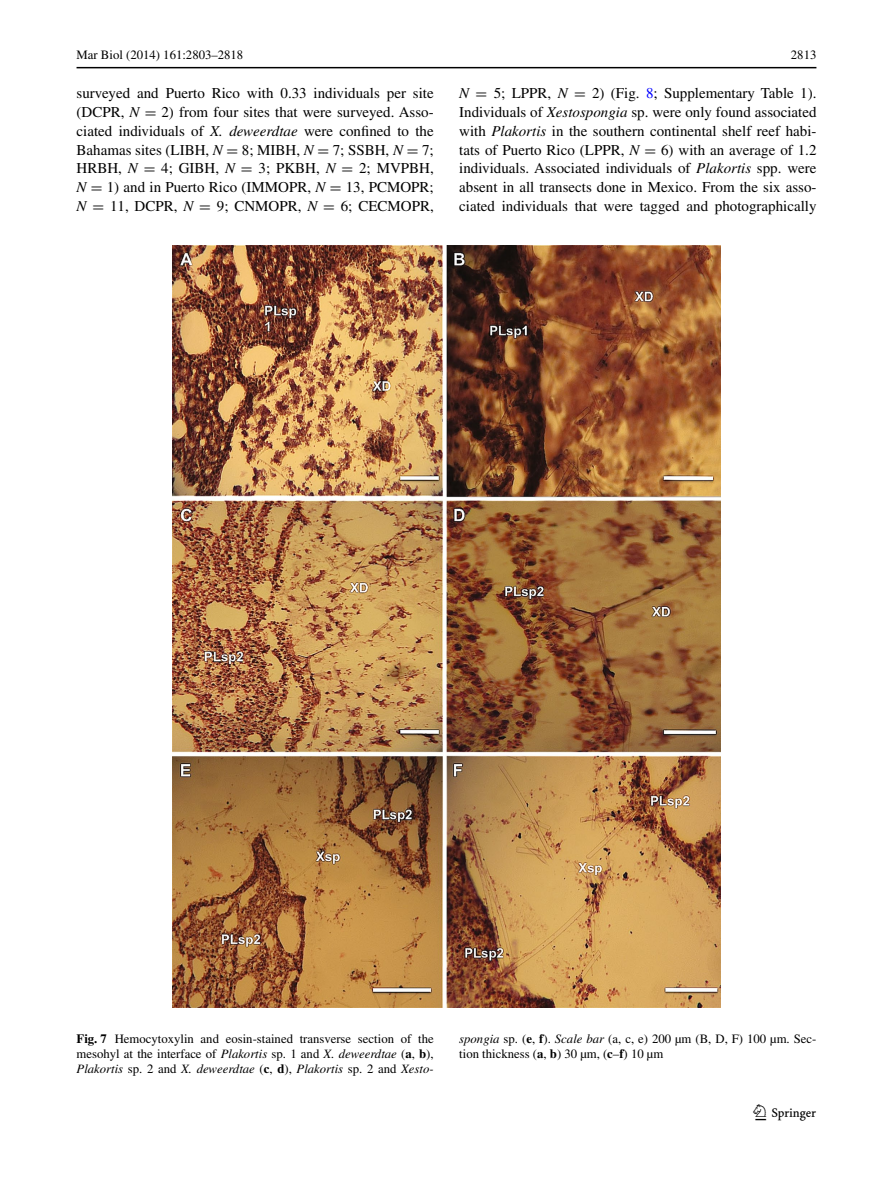
<style>
.page{position:relative;width:893px;height:1187px;background:#fff}
.page>*{position:absolute;margin:0;border:0;box-sizing:border-box;transform-origin:0 0}
.t1{font:22.5px "Springnew";color:#000}
.t2{font:15px/18.8px "Times";color:#000;text-align:justify}
.t3{font:12.75px/15px "Times";color:#000;text-align:justify}
.s1{font-style:italic}
.s2{font-family:"MTSY"}
.s3{color:#00f}
.s4{font-weight:700}
</style>
<div class="page">
<hr style="left:77px;top:67px;width:739px;height:1px;background:#000">
<img style="left:172px;top:246px;width:549px;height:761px">
<p class="t3" style="left:77px;top:48px;width:168px">Mar Biol (2014) 161:2803–2818</p>
<p class="t3" style="left:791px;top:48px;width:27px">2813</p>
<p class="t2" style="left:77px;top:84px;width:359px">surveyed and Puerto Rico with 0.33 individuals per site (DCPR, <span class="s1">N</span> <span class="s2">=</span> 2) from four sites that were surveyed. Asso&shy;ciated individuals of <span class="s1">X. deweerdtae</span> were confined to the Bahamas sites (LIBH, <span class="s1">N</span> <span class="s2">=</span> 8; MIBH, <span class="s1">N</span> <span class="s2">=</span> 7; SSBH, <span class="s1">N</span> <span class="s2">=</span> 7; HRBH, <span class="s1">N</span> <span class="s2">=</span> 4; GIBH, <span class="s1">N</span> <span class="s2">=</span> 3; PKBH, <span class="s1">N</span> <span class="s2">=</span> 2; MVPBH, <span class="s1">N</span> <span class="s2">=</span> 1) and in Puerto Rico (IMMOPR, <span class="s1">N</span> <span class="s2">=</span> 13, PCMOPR; <span class="s1">N</span> <span class="s2">=</span> 11, DCPR, <span class="s1">N</span> <span class="s2">=</span> 9; CNMOPR, <span class="s1">N</span> <span class="s2">=</span> 6; CECMOPR,</p>
<p class="t2" style="left:459px;top:84px;width:359px"><span class="s1">N</span> <span class="s2">=</span> 5; LPPR, <span class="s1">N</span> <span class="s2">=</span> 2) (Fig. <span class="s3">8</span>; Supplementary Table 1).<br>Individuals of <span class="s1">Xestospongia</span> sp. were only found associated with <span class="s1">Plakortis</span> in the southern continental shelf reef habi&shy;tats of Puerto Rico (LPPR, <span class="s1">N</span> <span class="s2">=</span> 6) with an average of 1.2 individuals. Associated individuals of <span class="s1">Plakortis</span> spp. were absent in all transects done in Mexico. From the six asso&shy;ciated individuals that were tagged and photographically</p>
<p class="t3" style="left:77px;top:1030px;width:359px"><span class="s4">Fig. 7</span> Hemocytoxylin and eosin-stained transverse section of the mesohyl at the interface of <span class="s1">Plakortis</span> sp. 1 and <span class="s1">X. deweerdtae</span> (<span class="s4">a</span>, <span class="s4">b</span>), <span class="s1">Plakortis</span> sp. 2 and <span class="s1">X. deweerdtae</span> (<span class="s4">c</span>, <span class="s4">d</span>), <span class="s1">Plakortis</span> sp. 2 and <span class="s1">Xesto-</span></p>
<p class="t3" style="left:459px;top:1030px;width:359px"><span class="s1">spongia</span> sp. (<span class="s4">e</span>, <span class="s4">f</span>). <span class="s1">Scale bar</span> (a, c, e) 200 µm (B, D, F) 100 µm. Sec&shy;tion thickness (<span class="s4">a</span>, <span class="s4">b</span>) 30 µm, (<span class="s4">c</span>–<span class="s4">f</span>) 10 µm</p>
<h1 class="t1" style="left:755px;top:1104px;width:62px">1 3</h1>
</div>
